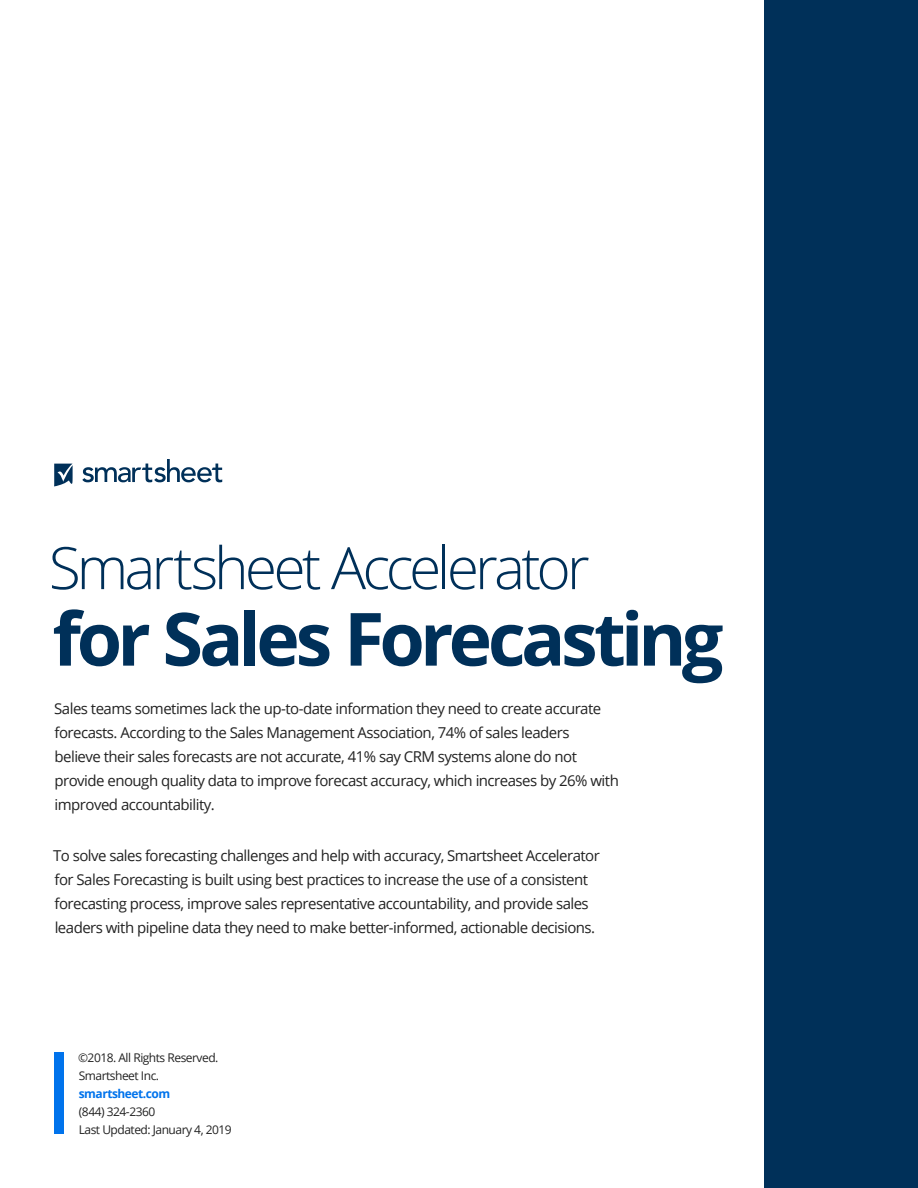
<style>
.page{position:relative;width:918px;height:1188px;background:#fff}
.page>*{position:absolute;margin:0;border:0;box-sizing:border-box;transform-origin:0 0}
.Cover_Bold{font:700 73.5px "Open Sans";letter-spacing:-.065em;color:#003059}
.Cover_Light{font:300 58.5px "Open Sans";letter-spacing:-.065em;color:#003059}
.Body_Copy{font:15px/24px "Open Sans";letter-spacing:-.035em;color:#222}
.t1{font:12px/18px "Open Sans";letter-spacing:-.04em;color:#222}
.t2{font:700 12px "Open Sans";letter-spacing:-.04em;color:#0073ec}
</style>
<div class="page">
<div style="left:765px;top:0;width:153px;height:1188px;background:#003059"></div>
<div style="left:54px;top:1053px;width:9px;height:81px;background:#0073ec"></div>
<svg style="left:82px;top:459px;width:140px;height:23px"></svg>
<svg style="left:54px;top:464px;width:19px;height:22px"></svg>
<p class="Cover_Light" style="left:49px;top:528px;width:542px">Smartsheet Accelerator</p>
<p class="Cover_Bold" style="left:52px;top:587px;width:672px">for Sales Forecasting</p>
<p class="Body_Copy" style="left:54px;top:696px;width:566px">Sales teams sometimes lack the up-to-date information they need to create accurate forecasts. According to the Sales Management Association, 74% of sales leaders believe their sales forecasts are not accurate, 41% say CRM systems alone do not provide enough quality data to improve forecast accuracy, which increases by 26% with improved accountability.</p>
<p class="Body_Copy" style="left:53px;top:843px;width:548px">To solve sales forecasting challenges and help with accuracy, Smartsheet Accelerator for Sales Forecasting is built using best practices to increase the use of a consistent forecasting process, improve sales representative accountability, and provide sales leaders with pipeline data they need to make better-informed, actionable decisions.</p>
<p class="t1" style="left:78px;top:1048px;width:142px">©2018. All Rights Reserved.<br>Smartsheet Inc.</p>
<p class="t2" style="left:79px;top:1085px;width:93px">smartsheet.com</p>
<p class="t1" style="left:79px;top:1102px;width:155px">(844) 324-2360<br>Last Updated: January 4, 2019</p>
</div>
